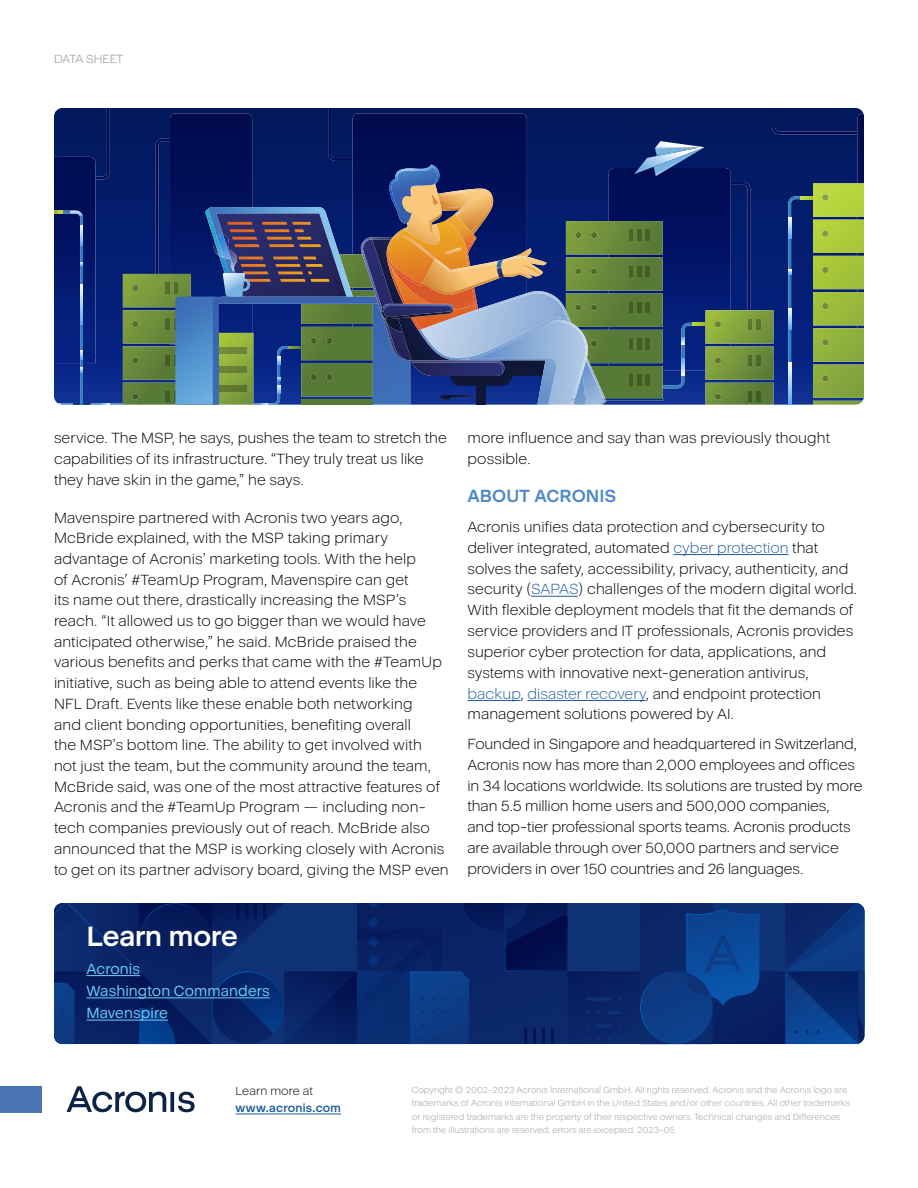
<style>
.page{position:relative;width:918px;height:1188px;background:#fff}
.page>*{position:absolute;margin:0;border:0;box-sizing:border-box;transform-origin:0 0}
.t1{font:700 28.5px "Acronis Cyber";letter-spacing:-.005em;color:#fff}
.t2{font:700 18px "Acronis Cyber";color:#4e8ac9}
.t3{font:300 15px/20.7px "Acronis Cyber";letter-spacing:.005em;color:#000}
.t4{font:15px/22.2px "Acronis Cyber";letter-spacing:.005em;color:#6dcff6}
.t5{font:700 12px "Acronis Cyber";letter-spacing:.015em;color:#215e9e}
.t6{font:300 12px "Acronis Cyber";letter-spacing:.01em;color:#000}
.t7{font:12px "Acronis Cyber VF";letter-spacing:-.015em;color:#8f8e87}
.t8{font:300 9px/13.5px "Acronis Cyber";color:#97a0a4}
.s1{color:#215e9e}
</style>
<div class="page">
<hr style="left:673px;top:554px;width:116px;height:1px;background:#215e9e">
<hr style="left:531px;top:596px;width:47px;height:1px;background:#215e9e">
<hr style="left:468px;top:700px;width:53px;height:1px;background:#215e9e">
<hr style="left:527px;top:700px;width:119px;height:1px;background:#215e9e">
<img style="left:493px;top:112px;width:371px;height:11px">
<div style="left:62px;top:108px;width:152px;height:33px;background:#02195e"></div>
<div style="left:523px;top:108px;width:103px;height:33px;background:#02195e"></div>
<img style="left:730px;top:108px;width:133px;height:250px">
<img style="left:319px;top:108px;width:49px;height:33px">
<div style="left:214px;top:108px;width:105px;height:33px;background:#02195e"></div>
<div style="left:679px;top:108px;width:51px;height:33px;background:#02195e"></div>
<img style="left:54px;top:108px;width:8px;height:33px">
<div style="left:626px;top:108px;width:53px;height:33px;background:#02195e"></div>
<img style="left:368px;top:108px;width:157px;height:6px">
<div style="left:170px;top:113px;width:82px;height:28px;background:#000c4f"></div>
<div style="left:353px;top:113px;width:140px;height:28px;background:#000c4f"></div>
<img style="left:857px;top:113px;width:7px;height:70px">
<img style="left:95px;top:108px;width:15px;height:33px">
<img style="left:328px;top:108px;width:25px;height:33px">
<img style="left:156px;top:138px;width:14px;height:3px">
<img style="left:772px;top:108px;width:85px;height:26px">
<svg style="left:788px;top:183px;width:76px;height:222px;background:#66855b"></svg>
<svg style="left:54px;top:141px;width:719px;height:264px;background:#394b6c"></svg>
<hr style="left:236px;top:1114px;width:105px;height:1px;background:#215e9e">
<div style="left:0;top:1086px;width:41px;height:26px;background:#4975b4"></div>
<svg style="left:67px;top:1086px;width:128px;height:26px"></svg>
<svg style="left:54px;top:903px;width:810px;height:141px;background:#092a6e"></svg>
<hr style="left:86px;top:975px;width:54px;height:1px;background:#6dcff6">
<hr style="left:86px;top:997px;width:184px;height:1px;background:#6dcff6">
<hr style="left:86px;top:1020px;width:82px;height:1px;background:#6dcff6">
<p class="t7" style="left:54px;top:52px;width:71px">DATA SHEET</p>
<p class="t3" style="left:54px;top:428px;width:394px">service. The MSP, he says, pushes the team to stretch the capabilities of its infrastructure. “They truly treat us like they have skin in the game,” he says.</p>
<p class="t3" style="left:54px;top:507px;width:396px">Mavenspire partnered with Acronis two years ago, McBride explained, with the MSP taking primary advantage of Acronis’ marketing tools. With the help<br>of Acronis’ #TeamUp Program, Mavenspire can get<br>its name out there, drastically increasing the MSP’s reach. “It allowed us to go bigger than we would have anticipated otherwise,” he said. McBride praised the various benefits and perks that came with the #TeamUp initiative, such as being able to attend events like the NFL Draft. Events like these enable both networking<br>and client bonding opportunities, benefiting overall<br>the MSP’s bottom line. The ability to get involved with<br>not just the team, but the community around the team, McBride said, was one of the most attractive features of Acronis and the #TeamUp Program — including non&shy;tech companies previously out of reach. McBride also announced that the MSP is working closely with Acronis to get on its partner advisory board, giving the MSP even</p>
<h1 class="t1" style="left:86px;top:919px;width:153px">Learn more</h1>
<p class="t4" style="left:86px;top:957px;width:185px">Acronis<br>Washington Commanders<br>Mavenspire</p>
<p class="t3" style="left:468px;top:428px;width:364px">more influence and say than was previously thought possible.</p>
<p class="t2" style="left:468px;top:485px;width:150px">ABOUT ACRONIS</p>
<p class="t3" style="left:468px;top:516px;width:391px">Acronis unifies data protection and cybersecurity to deliver integrated, automated <span class="s1">cyber protection</span> that solves the safety, accessibility, privacy, authenticity, and security (<span class="s1">SAPAS</span>) challenges of the modern digital world.<br>With flexible deployment models that fit the demands of service providers and IT professionals, Acronis provides superior cyber protection for data, applications, and systems with innovative next-generation antivirus, <span class="s1">backup</span>, <span class="s1">disaster recovery</span>, and endpoint protection management solutions powered by AI.</p>
<p class="t3" style="left:468px;top:733px;width:397px">Founded in Singapore and headquartered in Switzerland, Acronis now has more than 2,000 employees and offices in 34 locations worldwide. Its solutions are trusted by more than 5.5 million home users and 500,000 companies,<br>and top-tier professional sports teams. Acronis products are available through over 50,000 partners and service providers in over 150 countries and 26 languages.</p>
<p class="t6" style="left:236px;top:1084px;width:79px">Learn more at</p>
<p class="t5" style="left:236px;top:1101px;width:107px">www.acronis.com</p>
<p class="t8" style="left:412px;top:1083px;width:440px">Copyright © 2002-2023 Acronis International GmbH. All rights reserved. Acronis and the Acronis logo are trademarks of Acronis International GmbH in the United States and/or other countries. All other trademarks or registered trademarks are the property of their respective owners. Technical changes and Differences from the illustrations are reserved; errors are excepted. 2023-05</p>
</div>
